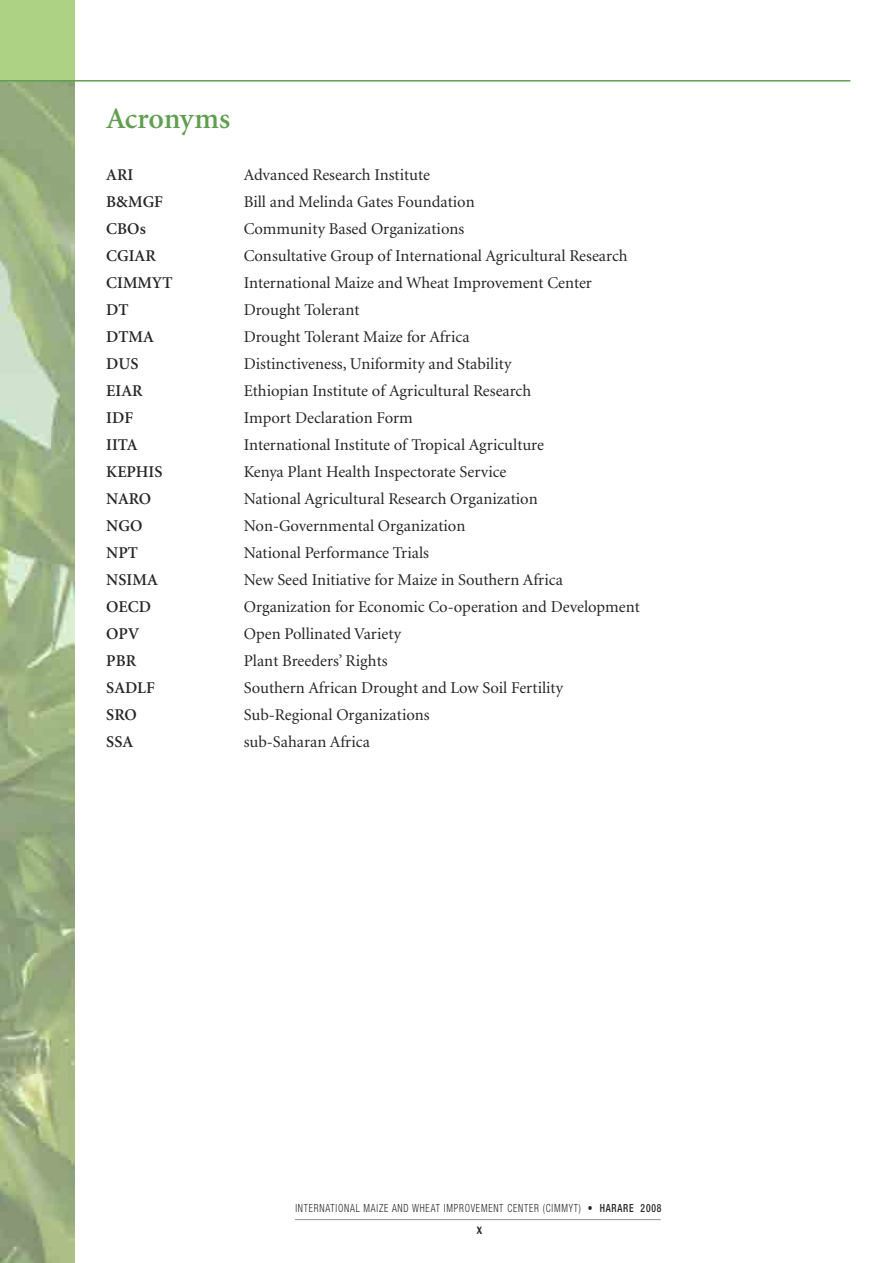
<style>
.page{position:relative;width:893px;height:1263px;background:#fff}
.page>*{position:absolute;margin:0;border:0;box-sizing:border-box;transform-origin:0 0}
.t1{font:600 30px "Minion";letter-spacing:-.005em;color:#619e51}
.t2{font:16.5px "Minion";color:#272627}
.t3{font:600 16.5px "Minion";color:#272627}
.t4{font:500 14.25px "Barmeno";color:#272627;scale:.85 1}
.t5{font:300 condensed 11.25px "Helvetica Neue";letter-spacing:.08em;color:#272627;scale:.85 1}
.s1{font-weight:700}
.s2{font-weight:500}
</style>
<div class="page">
<hr style="left:295px;top:1219px;width:366px;height:1px;background:#939393">
<svg style="left:0;top:82px;width:75px;height:1181px;background:#a0b388"></svg>
<div style="left:0;top:0;width:75px;height:81px;background:#aed284"></div>
<hr style="left:0;top:80px;width:850px;height:2px;background:#619e51">
<h1 class="t1" style="left:106px;top:106px;width:125px">Acronyms</h1>
<p class="t3" style="left:106px;top:168px;width:29px">ARI</p>
<p class="t2" style="left:244px;top:168px;width:188px">Advanced Research Institute</p>
<p class="t3" style="left:106px;top:195px;width:58px">B&amp;MGF</p>
<p class="t2" style="left:244px;top:195px;width:232px">Bill and Melinda Gates Foundation</p>
<p class="t3" style="left:106px;top:222px;width:41px">CBOs</p>
<p class="t2" style="left:244px;top:222px;width:222px">Community Based Organizations</p>
<p class="t3" style="left:106px;top:249px;width:51px">CGIAR</p>
<p class="t2" style="left:244px;top:249px;width:385px">Consultative Group of International Agricultural Research</p>
<p class="t3" style="left:106px;top:276px;width:68px">CIMMYT</p>
<p class="t2" style="left:244px;top:276px;width:350px">International Maize and Wheat Improvement Center</p>
<p class="t3" style="left:106px;top:303px;width:24px">DT</p>
<p class="t2" style="left:244px;top:303px;width:117px">Drought Tolerant</p>
<p class="t3" style="left:106px;top:330px;width:49px">DTMA</p>
<p class="t2" style="left:244px;top:330px;width:227px">Drought Tolerant Maize for Africa</p>
<p class="t3" style="left:106px;top:357px;width:34px">DUS</p>
<p class="t2" style="left:244px;top:357px;width:269px">Distinctiveness, Uniformity and Stability</p>
<p class="t3" style="left:106px;top:384px;width:38px">EIAR</p>
<p class="t2" style="left:244px;top:384px;width:289px">Ethiopian Institute of Agricultural Research</p>
<p class="t3" style="left:106px;top:411px;width:28px">IDF</p>
<p class="t2" style="left:244px;top:411px;width:171px">Import Declaration Form</p>
<p class="t3" style="left:106px;top:438px;width:33px">IITA</p>
<p class="t2" style="left:244px;top:438px;width:302px">International Institute of Tropical Agriculture</p>
<p class="t3" style="left:106px;top:465px;width:58px">KEPHIS</p>
<p class="t2" style="left:244px;top:465px;width:264px">Kenya Plant Health Inspectorate Service</p>
<p class="t3" style="left:106px;top:492px;width:46px">NARO</p>
<p class="t2" style="left:244px;top:492px;width:295px">National Agricultural Research Organization</p>
<p class="t3" style="left:106px;top:519px;width:38px">NGO</p>
<p class="t2" style="left:244px;top:519px;width:223px">Non-Governmental Organization</p>
<p class="t3" style="left:106px;top:546px;width:33px">NPT</p>
<p class="t2" style="left:244px;top:546px;width:187px">National Performance Trials</p>
<p class="t3" style="left:106px;top:573px;width:53px">NSIMA</p>
<p class="t2" style="left:244px;top:573px;width:321px">New Seed Initiative for Maize in Southern Africa</p>
<p class="t3" style="left:106px;top:600px;width:46px">OECD</p>
<p class="t2" style="left:244px;top:600px;width:398px">Organization for Economic Co-operation and Development</p>
<p class="t3" style="left:106px;top:627px;width:34px">OPV</p>
<p class="t2" style="left:244px;top:627px;width:159px">Open Pollinated Variety</p>
<p class="t3" style="left:106px;top:654px;width:31px">PBR</p>
<p class="t2" style="left:244px;top:654px;width:145px">Plant Breeders’ Rights</p>
<p class="t3" style="left:106px;top:681px;width:50px">SADLF</p>
<p class="t2" style="left:244px;top:681px;width:321px">Southern African Drought and Low Soil Fertility</p>
<p class="t3" style="left:106px;top:708px;width:32px">SRO</p>
<p class="t2" style="left:244px;top:708px;width:187px">Sub-Regional Organizations</p>
<p class="t3" style="left:106px;top:735px;width:28px">SSA</p>
<p class="t2" style="left:244px;top:735px;width:128px">sub-Saharan Africa</p>
<p class="t5" style="left:295px;top:1204px;width:432px">INTERNATIONAL MAIZE AND WHEAT IMPROVEMENT CENTER (CIMMYT) <span class="s1">•</span> <span class="s2">HARARE 2008</span></p>
<p class="t4" style="left:477px;top:1223px;width:8px">x</p>
</div>
